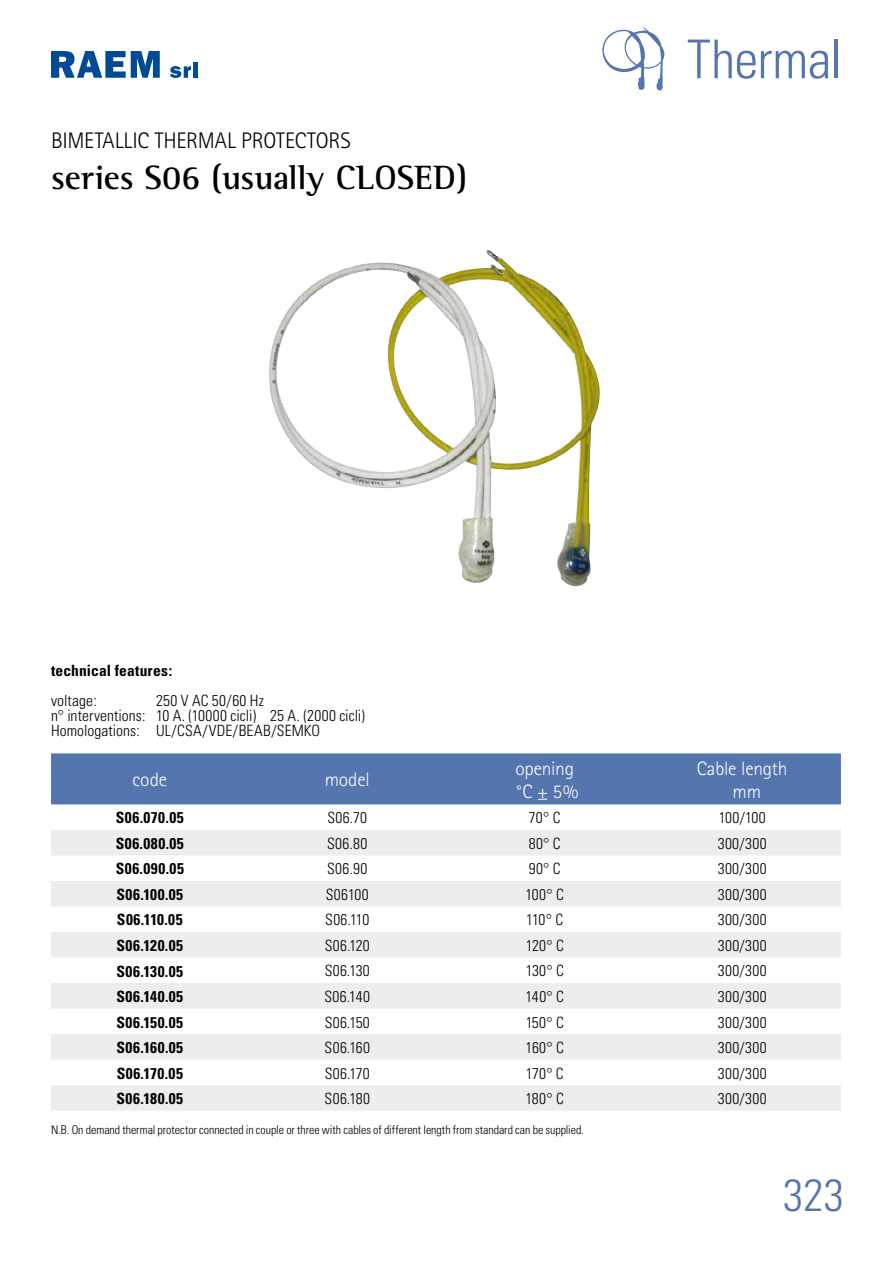
<style>
.page{position:relative;width:893px;height:1263px;background:#fff}
.page>*{position:absolute;margin:0;border:0;box-sizing:border-box;transform-origin:0 0}
.t1{font:300 condensed 53.55px "Univers";letter-spacing:-.01em;color:#5575af}
.t2{font:300 condensed 45px "Univers";color:#5575af}
.t3{font:700 34.5px "Rotis Semi Serif";letter-spacing:-.005em;color:#000}
.t4{font:300 22.5px "Rotis Sans Serif";letter-spacing:-.01em;color:#000}
.t5{font:300 19.5px/23.2px "Rotis Sans Serif";letter-spacing:-.01em;color:#fff}
.t6{font:300 condensed 15.6px/15px "Univers";letter-spacing:.02em;color:#000}
.t7{font:700 condensed 15.6px "Univers";letter-spacing:.03em;color:#000}
.t8{font:700 condensed 15.6px "Univers";letter-spacing:.01em;color:#000}
.t9{font:300 condensed 12px "Univers";letter-spacing:-.005em;color:#000}
</style>
<div class="page">
<svg style="left:51px;top:51px;width:109px;height:27px"></svg>
<svg style="left:170px;top:66px;width:21px;height:12px"></svg>
<div style="left:193px;top:63px;width:5px;height:15px;background:#004b93"></div>
<svg style="left:602px;top:27px;width:63px;height:63px"></svg>
<div style="left:51px;top:753px;width:790px;height:51px;background:#5575af"></div>
<svg style="left:51px;top:830px;width:790px;height:280px;fill:#eceded"></svg>
<img style="left:269px;top:250px;width:331px;height:336px">
<h3 class="t4" style="left:51px;top:127px;width:301px">BIMETALLIC THERMAL PROTECTORS</h3>
<h3 class="t3" style="left:51px;top:157px;width:418px">series S06 (usually CLOSED)</h3>
<h1 class="t1" style="left:687px;top:27px;width:156px">Thermal</h1>
<p class="t8" style="left:51px;top:661px;width:123px">technical features:</p>
<p class="t6" style="left:51px;top:693px;width:47px">voltage:</p>
<p class="t6" style="left:51px;top:693px;width:316px;text-indent:105px">250 V AC 50/60 Hz<br>n° interventions: 10 A. (10000 cicli) 25 A. (2000 cicli)<br>Homologations: UL/CSA/VDE/BEAB/SEMKO</p>
<p class="t5" style="left:132px;top:768px;width:36px">code</p>
<p class="t5" style="left:325px;top:768px;width:47px">model</p>
<p class="t5" style="left:515px;top:756px;width:64px">opening °C ± 5%</p>
<p class="t5" style="left:697px;top:756px;width:92px;text-align:center">Cable length mm</p>
<p class="t7" style="left:116px;top:808px;width:69px">S06.070.05</p>
<p class="t6" style="left:328px;top:810px;width:41px">S06.70</p>
<p class="t6" style="left:529px;top:810px;width:33px">70° C</p>
<p class="t6" style="left:719px;top:810px;width:48px">100/100</p>
<p class="t7" style="left:116px;top:834px;width:70px">S06.080.05</p>
<p class="t6" style="left:327px;top:836px;width:42px">S06.80</p>
<p class="t6" style="left:529px;top:836px;width:33px">80° C</p>
<p class="t6" style="left:718px;top:836px;width:50px">300/300</p>
<p class="t7" style="left:116px;top:859px;width:70px">S06.090.05</p>
<p class="t6" style="left:327px;top:861px;width:42px">S06.90</p>
<p class="t6" style="left:529px;top:861px;width:33px">90° C</p>
<p class="t6" style="left:718px;top:861px;width:50px">300/300</p>
<p class="t7" style="left:116px;top:885px;width:68px">S06.100.05</p>
<p class="t6" style="left:326px;top:887px;width:44px">S06100</p>
<p class="t6" style="left:526px;top:887px;width:40px">100° C</p>
<p class="t6" style="left:718px;top:887px;width:50px">300/300</p>
<p class="t7" style="left:117px;top:910px;width:67px">S06.110.05</p>
<p class="t6" style="left:325px;top:912px;width:45px">S06.110</p>
<p class="t6" style="left:526px;top:912px;width:38px">110° C</p>
<p class="t6" style="left:718px;top:912px;width:50px">300/300</p>
<p class="t7" style="left:116px;top:936px;width:68px">S06.120.05</p>
<p class="t6" style="left:325px;top:938px;width:47px">S06.120</p>
<p class="t6" style="left:526px;top:938px;width:40px">120° C</p>
<p class="t6" style="left:718px;top:938px;width:50px">300/300</p>
<p class="t7" style="left:116px;top:961px;width:68px">S06.130.05</p>
<p class="t6" style="left:325px;top:963px;width:47px">S06.130</p>
<p class="t6" style="left:526px;top:963px;width:40px">130° C</p>
<p class="t6" style="left:718px;top:963px;width:50px">300/300</p>
<p class="t7" style="left:116px;top:987px;width:68px">S06.140.05</p>
<p class="t6" style="left:325px;top:989px;width:47px">S06.140</p>
<p class="t6" style="left:526px;top:989px;width:40px">140° C</p>
<p class="t6" style="left:718px;top:989px;width:50px">300/300</p>
<p class="t7" style="left:116px;top:1012px;width:68px">S06.150.05</p>
<p class="t6" style="left:325px;top:1014px;width:47px">S06.150</p>
<p class="t6" style="left:526px;top:1014px;width:40px">150° C</p>
<p class="t6" style="left:718px;top:1014px;width:50px">300/300</p>
<p class="t7" style="left:116px;top:1038px;width:68px">S06.160.05</p>
<p class="t6" style="left:325px;top:1040px;width:47px">S06.160</p>
<p class="t6" style="left:526px;top:1040px;width:40px">160° C</p>
<p class="t6" style="left:718px;top:1040px;width:50px">300/300</p>
<p class="t7" style="left:117px;top:1063px;width:68px">S06.170.05</p>
<p class="t6" style="left:325px;top:1065px;width:46px">S06.170</p>
<p class="t6" style="left:526px;top:1065px;width:39px">170° C</p>
<p class="t6" style="left:718px;top:1065px;width:50px">300/300</p>
<p class="t7" style="left:117px;top:1089px;width:68px">S06.180.05</p>
<p class="t6" style="left:325px;top:1091px;width:47px">S06.180</p>
<p class="t6" style="left:526px;top:1091px;width:40px">180° C</p>
<p class="t6" style="left:718px;top:1091px;width:50px">300/300</p>
<p class="t9" style="left:51px;top:1122px;width:534px">N.B. On demand thermal protector connected in couple or three with cables of different length from standard can be supplied.</p>
<h2 class="t2" style="left:783px;top:1168px;width:62px">323</h2>
</div>
